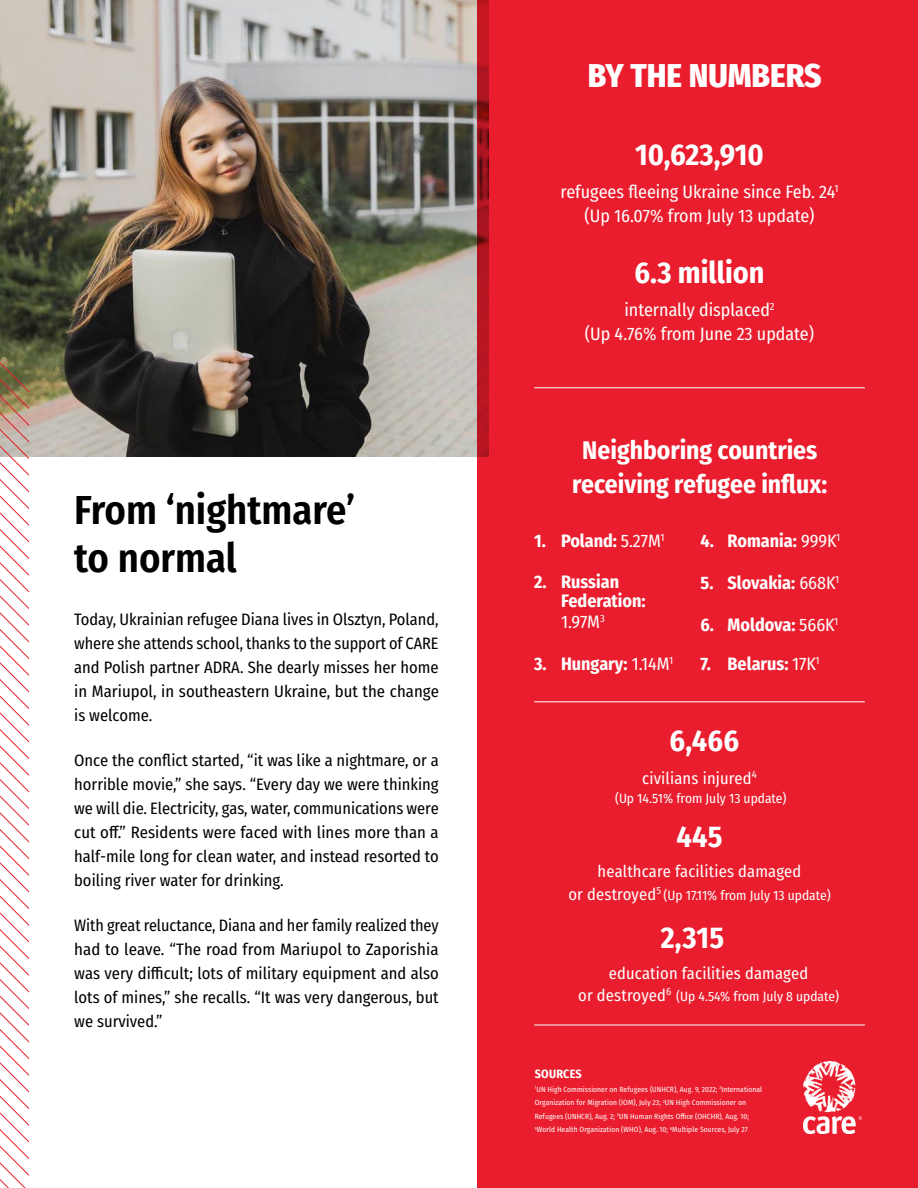
<style>
.page{position:relative;width:918px;height:1188px;background:#fff}
.page>*{position:absolute;margin:0;border:0;box-sizing:border-box;transform-origin:0 0}
.t1{font:600 40.5px/48.6px "Fira Sans Condensed";color:#000}
.t2{font:800 33px "Fira Sans Condensed";color:#fff}
.t3{font:700 30px "Fira Sans Condensed";color:#fff}
.t4{font:700 25.5px/34.5px "Fira Sans Condensed";color:#fff;text-align:center}
.t5{font:700 18px/20.2px "Fira Sans Condensed";color:#fff}
.t6{font:18px/24px "Fira Sans Condensed";color:#fff;text-align:center}
.t7{font:16.5px/24px "Fira Sans Condensed";color:#000;text-align:justify}
.t8{font:16.5px "Fira Sans Condensed";letter-spacing:.01em;color:#fff}
.t9{font:13.5px "Fira Sans Condensed";color:#fff}
.t10{font:700 12px "Fira Sans Condensed";letter-spacing:.02em;color:#fff}
.t11{font:7.5px/13.5px "Fira Sans Condensed";letter-spacing:.01em;color:#fff}
.s1{font-weight:400}
.s2{font-size:16.5px}
</style>
<div class="page">
<img style="left:0;top:0;width:477px;height:457px">
<div style="left:477px;top:0;width:441px;height:1188px;background:#e91d2d"></div>
<img style="left:803px;top:1061px;width:59px;height:73px">
<hr style="left:534px;top:388px;width:331px;height:1px;background:#fff">
<hr style="left:534px;top:1025px;width:331px;height:1px;background:#fff">
<hr style="left:534px;top:702px;width:331px;height:1px;background:#fff">
<svg style="left:0;top:311px;width:29px;height:877px"></svg>
<h1 class="t1" style="left:74px;top:483px;width:283px">From ‘nightmare’ to normal</h1>
<p class="t7" style="left:74px;top:607px;width:366px">Today, Ukrainian refugee Diana lives in Olsztyn, Poland, where she attends school, thanks to the support of CARE and Polish partner ADRA. She dearly misses her home in Mariupol, in southeastern Ukraine, but the change is welcome.</p>
<p class="t7" style="left:74px;top:748px;width:366px">Once the conflict started, “it was like a nightmare, or a horrible movie,” she says. “Every day we were thinking we will die. Electricity, gas, water, communications were cut off.” Residents were faced with lines more than a half-mile long for clean water, and instead resorted to boiling river water for drinking.</p>
<p class="t7" style="left:74px;top:913px;width:366px">With great reluctance, Diana and her family realized they had to leave. “The road from Mariupol to Zaporishia was very difficult; lots of military equipment and also lots of mines,” she recalls. “It was very dangerous, but we survived.”</p>
<h2 class="t2" style="left:588px;top:47px;width:235px">BY THE NUMBERS</h2>
<h3 class="t3" style="left:635px;top:129px;width:130px">10,623,910</h3>
<p class="t6" style="left:560px;top:179px;width:280px">refugees fleeing Ukraine since Feb. 24<sup>1 </sup>(Up 16.07% from July 13 update)</p>
<h3 class="t3" style="left:635px;top:247px;width:132px">6.3 million</h3>
<p class="t6" style="left:585px;top:297px;width:231px">internally displaced<sup>2<br></sup>(Up 4.76% from June 23 update)</p>
<h3 class="t4" style="left:572px;top:431px;width:257px">Neighboring countries receiving refugee influx:</h3>
<p class="t5" style="left:534px;top:530px;width:132px">1. Poland: <span class="s1">5.27M</span><sup>1</sup></p>
<p class="t5" style="left:561px;top:570px;width:86px;text-indent:-27px">2. Russian<br>Federation:<br><span class="s1">1.97M</span><sup>3</sup></p>
<p class="t5" style="left:534px;top:653px;width:141px">3. Hungary: <span class="s1">1.14M</span><sup>1</sup></p>
<p class="t5" style="left:701px;top:530px;width:141px">4. Romania: <span class="s1">999K</span><sup>1</sup></p>
<p class="t5" style="left:701px;top:572px;width:140px">5. Slovakia: <span class="s1">668K</span><sup>1</sup></p>
<p class="t5" style="left:701px;top:614px;width:139px">6. Moldova: <span class="s1">566K</span><sup>1</sup></p>
<p class="t5" style="left:701px;top:653px;width:120px">7. Belarus: <span class="s1">17K</span><sup>1</sup></p>
<h3 class="t3" style="left:670px;top:716px;width:71px">6,466</h3>
<p class="t8" style="left:642px;top:765px;width:116px">civilians injured<sup>4</sup></p>
<p class="t9" style="left:615px;top:788px;width:173px">(Up 14.51% from July 13 update)</p>
<h3 class="t3" style="left:677px;top:812px;width:47px">445</h3>
<p class="t8" style="left:598px;top:859px;width:205px">healthcare facilities damaged</p>
<p class="t9" style="left:568px;top:885px;width:264px"><span class="s2">or destroyed</span><sup>5</sup> (Up 17.11% from July 13 update)</p>
<h3 class="t3" style="left:661px;top:912px;width:65px">2,315</h3>
<p class="t8" style="left:609px;top:961px;width:201px">education facilities damaged</p>
<p class="t9" style="left:578px;top:987px;width:262px"><span class="s2">or destroyed</span><sup>6</sup> (Up 4.54% from July 8 update)</p>
<p class="t10" style="left:535px;top:1064px;width:48px">SOURCES</p>
<p class="t11" style="left:535px;top:1082px;width:229px"><sup>1</sup>UN High Commissioner on Refugees (UNHCR), Aug. 9, 2022; <sup>2</sup>International Organization for Migration (IOM), July 23; <sup>3</sup>UN High Commissioner on Refugees (UNHCR), Aug. 2; <sup>4</sup>UN Human Rights Office (OHCHR), Aug. 10; <sup>5</sup>World Health Organization (WHO), Aug. 10; <sup>6</sup>Multiple Sources, July 27</p>
</div>
